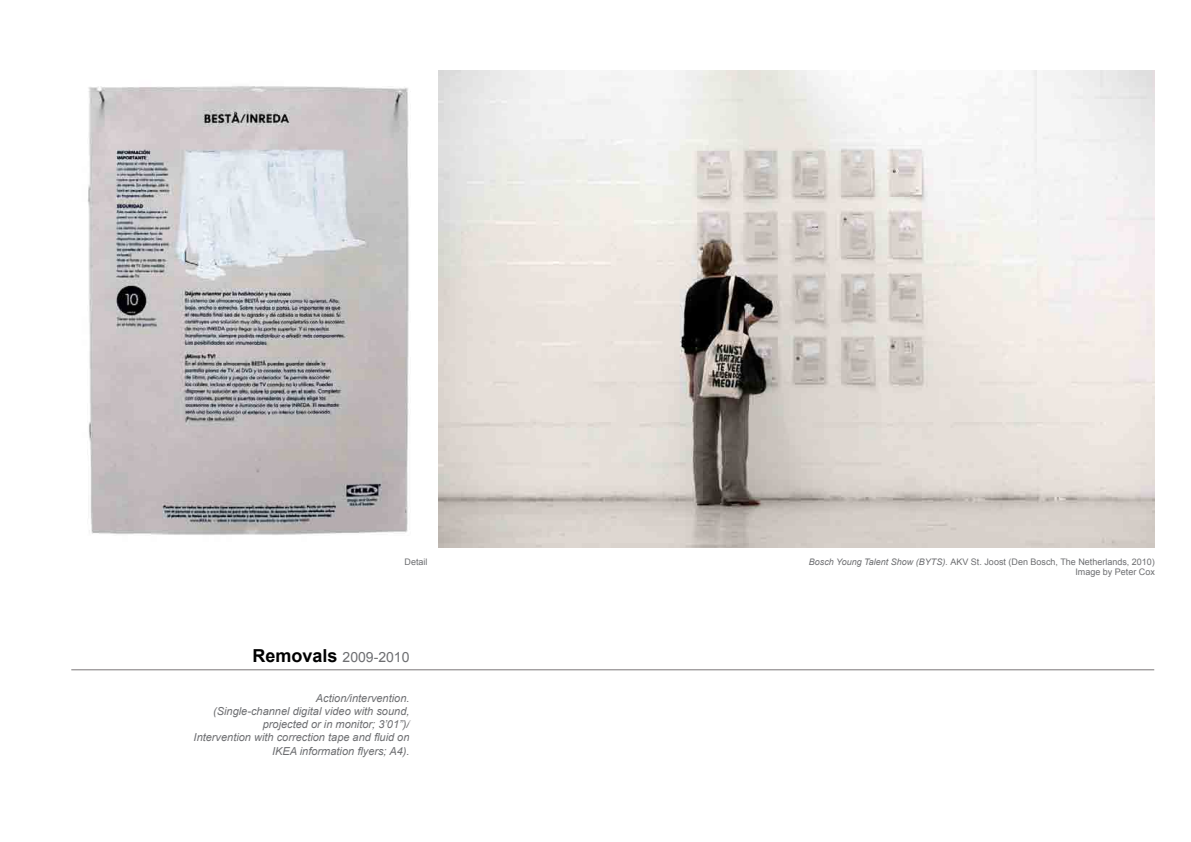
<style>
.page{position:relative;width:1191px;height:842px;background:#fff}
.page>*{position:absolute;margin:0;border:0;box-sizing:border-box;transform-origin:0 0}
.t1{font:14px "Arial";color:#6d6e71}
.t2{font:italic 11px/13.2px "Arial";color:#6d6e71;text-align:right}
.t3{font:9px/10.8px "Arial";color:#6d6e71;text-align:right}
.s1{font-weight:700;font-size:18px;color:#000}
.s2{font-style:italic}
</style>
<div class="page">
<hr style="left:71px;top:670px;width:1083px;height:1px;background:#7a7677">
<img style="left:438px;top:71px;width:716px;height:476px">
<img style="left:88px;top:86px;width:321px;height:449px">
<p class="t3" style="left:404px;top:556px;width:25px">Detail</p>
<p class="t1" style="left:252px;top:648px;width:158px"><span class="s1">Removals</span> 2009-2010</p>
<p class="t2" style="left:194px;top:691px;width:217px">Action/intervention.<br>(Single-channel digital video with sound, projected or in monitor; 3’01”)/<br>Intervention with correction tape and fluid on IKEA information flyers; A4).</p>
<p class="t3" style="left:809px;top:556px;width:348px"><span class="s2">Bosch Young Talent Show (BYTS).</span> AKV St. Joost (Den Bosch, The Netherlands, 2010)<br>Image by Peter Cox</p>
</div>
